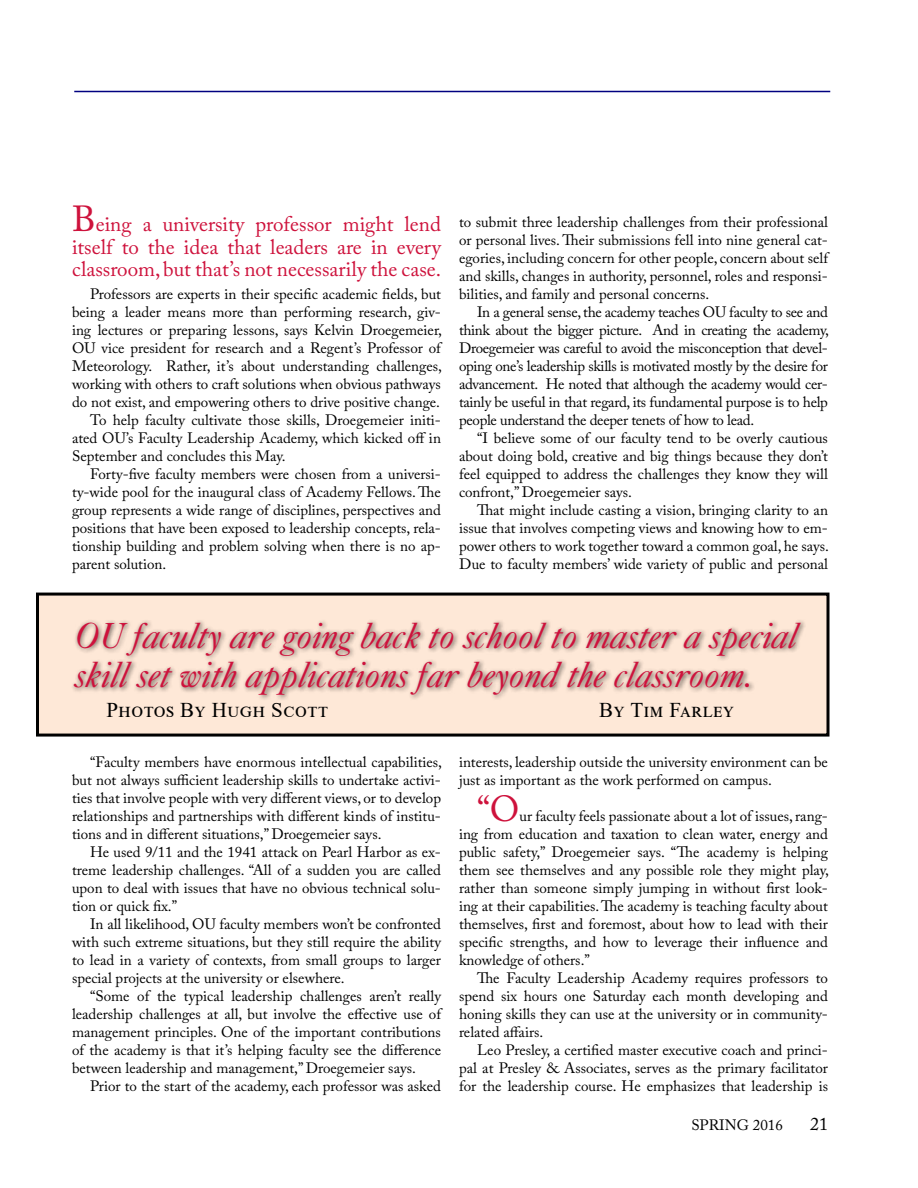
<style>
.page{position:relative;width:918px;height:1188px;background:#fff}
.page>*{position:absolute;margin:0;border:0;box-sizing:border-box;transform-origin:0 0}
.t1{font:italic 36px/39px "Caslon 540 BT";letter-spacing:.01em;color:#ce123c}
.t2{font:36px "Adobe Caslon Pro";color:#ce123c}
.t3{font:21px/22.5px "Adobe Caslon Pro";letter-spacing:.005em;color:#ce123c;text-align:justify}
.t4{font:21px "Times New Roman";letter-spacing:.025em;color:#000}
.t5{font:18px "Adobe Caslon Pro";color:#000}
.t6{font:15px/18px "Adobe Caslon Pro";color:#000;text-align:justify}
.s1{font-size:36px}
</style>
<div class="page">
<div style="left:38px;top:594px;width:790px;height:141px;background:#fee8d7"></div>
<div style="left:36px;top:593px;width:794px;height:144px;border:3px solid #000"></div>
<div style="left:70px;top:619px;width:736px;height:82px;background:#000;opacity:.65"></div>
<hr style="left:74px;top:91px;width:756px;height:1px;background:#000080">
<h2 class="t3" style="left:72px;top:213px;width:371px"><span class="s1">B</span>eing a university professor might lend itself to the idea that leaders are in every classroom, but that’s not necessarily the case.</h2>
<p class="t6" style="left:90px;top:285px;width:353px">Professors are experts in their specific academic fields, but</p>
<p class="t6" style="left:72px;top:303px;width:370px">being a leader means more than performing research, giv-</p>
<p class="t6" style="left:72px;top:321px;width:372px">ing lectures or preparing lessons, says Kelvin Droegemeier,</p>
<p class="t6" style="left:72px;top:339px;width:370px">OU vice president for research and a Regent’s Professor of</p>
<p class="t6" style="left:72px;top:357px;width:372px">Meteorology. Rather, it’s about understanding challenges,</p>
<p class="t6" style="left:72px;top:375px;width:370px">working with others to craft solutions when obvious pathways</p>
<p class="t6" style="left:72px;top:393px;width:369px">do not exist, and empowering others to drive positive change.</p>
<p class="t6" style="left:90px;top:411px;width:353px">To help faculty cultivate those skills, Droegemeier initi-</p>
<p class="t6" style="left:72px;top:429px;width:370px">ated OU’s Faculty Leadership Academy, which kicked off in</p>
<p class="t6" style="left:72px;top:447px;width:215px">September and concludes this May.</p>
<p class="t6" style="left:90px;top:465px;width:353px">Forty-five faculty members were chosen from a universi-</p>
<p class="t6" style="left:72px;top:483px;width:370px">ty-wide pool for the inaugural class of Academy Fellows. The</p>
<p class="t6" style="left:72px;top:501px;width:370px">group represents a wide range of disciplines, perspectives and</p>
<p class="t6" style="left:72px;top:519px;width:371px">positions that have been exposed to leadership concepts, rela-</p>
<p class="t6" style="left:72px;top:537px;width:370px">tionship building and problem solving when there is no ap-</p>
<p class="t6" style="left:72px;top:555px;width:96px">parent solution.</p>
<p class="t6" style="left:459px;top:213px;width:370px">to submit three leadership challenges from their professional or personal lives. Their submissions fell into nine general cat&shy;egories, including concern for other people, concern about self and skills, changes in authority, personnel, roles and responsi&shy;bilities, and family and personal concerns.</p>
<p class="t6" style="left:459px;top:303px;width:372px;text-indent:18px">In a general sense, the academy teaches OU faculty to see and think about the bigger picture. And in creating the academy, Droegemeier was careful to avoid the misconception that devel&shy;oping one’s leadership skills is motivated mostly by the desire for advancement. He noted that although the academy would cer&shy;tainly be useful in that regard, its fundamental purpose is to help people understand the deeper tenets of how to lead.</p>
<p class="t6" style="left:459px;top:429px;width:371px;text-indent:18px">“I believe some of our faculty tend to be overly cautious about doing bold, creative and big things because they don’t feel equipped to address the challenges they know they will confront,” Droegemeier says.</p>
<p class="t6" style="left:459px;top:501px;width:371px;text-indent:18px">That might include casting a vision, bringing clarity to an issue that involves competing views and knowing how to em&shy;power others to work together toward a common goal, he says.<br>Due to faculty members’ wide variety of public and personal</p>
<h1 class="t1" style="left:75px;top:615px;width:724px">OU faculty are going back to school to master a special skill set with applications far beyond the classroom.</h1>
<h2 class="t4" style="left:106px;top:695px;width:223px">Photos By Hugh Scott</h2>
<h2 class="t4" style="left:599px;top:695px;width:136px">By Tim Farley</h2>
<p class="t6" style="left:72px;top:753px;width:372px;text-indent:18px">“Faculty members have enormous intellectual capabilities, but not always sufficient leadership skills to undertake activi&shy;ties that involve people with very different views, or to develop relationships and partnerships with different kinds of institu&shy;tions and in different situations,” Droegemeier says.</p>
<p class="t6" style="left:72px;top:843px;width:371px;text-indent:18px">He used 9/11 and the 1941 attack on Pearl Harbor as ex&shy;treme leadership challenges. “All of a sudden you are called upon to deal with issues that have no obvious technical solu&shy;tion or quick fix.”</p>
<p class="t6" style="left:72px;top:915px;width:371px;text-indent:18px">In all likelihood, OU faculty members won’t be confronted with such extreme situations, but they still require the ability to lead in a variety of contexts, from small groups to larger special projects at the university or elsewhere.</p>
<p class="t6" style="left:72px;top:987px;width:371px;text-indent:18px">“Some of the typical leadership challenges aren’t really leadership challenges at all, but involve the effective use of management principles. One of the important contributions of the academy is that it’s helping faculty see the difference between leadership and management,” Droegemeier says.</p>
<p class="t6" style="left:90px;top:1077px;width:352px">Prior to the start of the academy, each professor was asked</p>
<p class="t6" style="left:459px;top:753px;width:371px">interests, leadership outside the university environment can be just as important as the work performed on campus.</p>
<h1 class="t2" style="left:477px;top:788px;width:44px">“O</h1>
<p class="t6" style="left:459px;top:807px;width:372px;text-indent:61px">ur faculty feels passionate about a lot of issues, rang&shy;ing from education and taxation to clean water, energy and public safety,” Droegemeier says. “The academy is helping them see themselves and any possible role they might play, rather than someone simply jumping in without first look&shy;ing at their capabilities. The academy is teaching faculty about themselves, first and foremost, about how to lead with their specific strengths, and how to leverage their influence and knowledge of others.”</p>
<p class="t6" style="left:459px;top:969px;width:371px;text-indent:18px">The Faculty Leadership Academy requires professors to spend six hours one Saturday each month developing and honing skills they can use at the university or in community&shy;related affairs.</p>
<p class="t6" style="left:459px;top:1041px;width:371px;text-indent:18px">Leo Presley, a certified master executive coach and princi&shy;pal at Presley &amp; Associates, serves as the primary facilitator for the leadership course. He emphasizes that leadership is</p>
<p class="t6" style="left:691px;top:1116px;width:93px">SPRING 2016</p>
<p class="t5" style="left:810px;top:1114px;width:19px">21</p>
</div>
